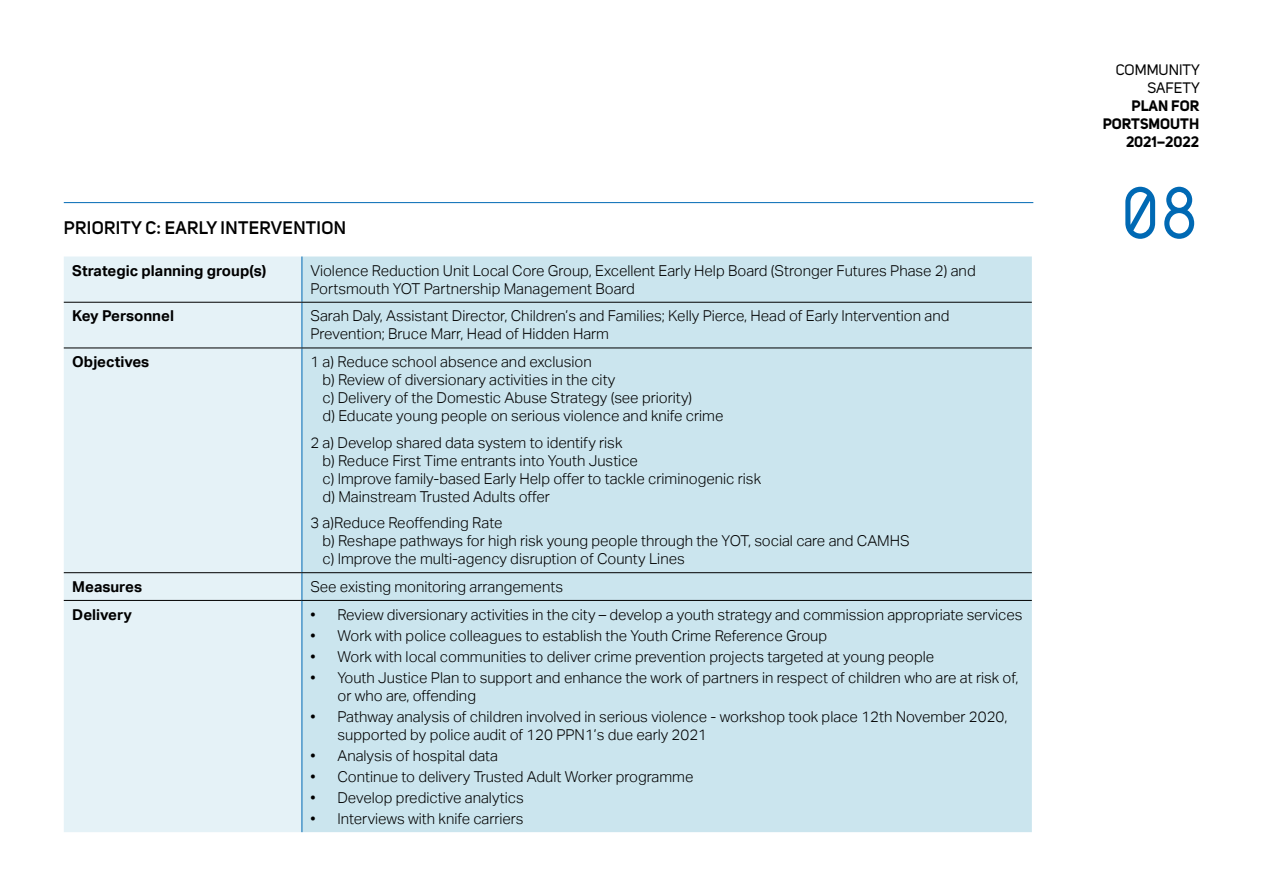
<style>
.page{position:relative;width:1263px;height:893px;background:#fff}
.page>*{position:absolute;margin:0;border:0;box-sizing:border-box;transform-origin:0 0}
.t1{font:70.5px "AHAMONO";color:#0069b4}
.t2{font:600 18px "Uni Sans";letter-spacing:.02em;color:#000}
.t3{font:300 15px/18px "Aktiv Grotesk";color:#000}
.t4{font:700 15px "Aktiv Grotesk";color:#000}
.t5{font:700 15px/18px "Uni Sans";color:#000;text-align:right}
.t6{font:15px/18px "Uni Sans";color:#000;text-align:right}
</style>
<div class="page">
<div style="left:64px;top:256px;width:238px;height:576px;background:#e5f2f7"></div>
<div style="left:303px;top:256px;width:729px;height:576px;background:#cbe5ee"></div>
<hr style="left:302px;top:256px;width:1px;height:46px;background:#0069b4">
<hr style="left:302px;top:303px;width:1px;height:45px;background:#0069b4">
<hr style="left:302px;top:348px;width:1px;height:224px;background:#0069b4">
<svg style="left:302px;top:573px;width:1px;height:27px"></svg>
<hr style="left:64px;top:302px;width:238px;height:1px;background:#000">
<hr style="left:302px;top:302px;width:730px;height:1px;background:#000">
<hr style="left:64px;top:348px;width:238px;height:1px;background:#000">
<hr style="left:302px;top:348px;width:730px;height:1px;background:#000">
<hr style="left:64px;top:572px;width:238px;height:1px;background:#000">
<hr style="left:302px;top:572px;width:730px;height:1px;background:#000">
<hr style="left:64px;top:600px;width:238px;height:1px;background:#000">
<hr style="left:302px;top:600px;width:730px;height:1px;background:#000">
<hr style="left:302px;top:601px;width:1px;height:231px;background:#0069b4">
<hr style="left:64px;top:202px;width:969px;height:1px;background:#0069b4">
<p class="t2" style="left:64px;top:217px;width:284px">PRIORITY C: EARLY INTERVENTION</p>
<p class="t4" style="left:72px;top:262px;width:196px">Strategic planning group(s)</p>
<p class="t3" style="left:310px;top:262px;width:667px">Violence Reduction Unit Local Core Group, Excellent Early Help Board (Stronger Futures Phase 2) and<br>Portsmouth YOT Partnership Management Board</p>
<p class="t4" style="left:72px;top:307px;width:103px">Key Personnel</p>
<p class="t3" style="left:310px;top:307px;width:640px">Sarah Daly, Assistant Director, Children’s and Families; Kelly Pierce, Head of Early Intervention and<br>Prevention; Bruce Marr, Head of Hidden Harm</p>
<p class="t4" style="left:72px;top:353px;width:79px">Objectives</p>
<p class="t3" style="left:310px;top:353px;width:283px">1 a) Reduce school absence and exclusion</p>
<p class="t3" style="left:323px;top:371px;width:294px">b) Review of diversionary activities in the city</p>
<p class="t3" style="left:323px;top:389px;width:371px">c) Delivery of the Domestic Abuse Strategy (see priority)</p>
<p class="t3" style="left:323px;top:407px;width:402px">d) Educate young people on serious violence and knife crime</p>
<p class="t3" style="left:310px;top:433px;width:313px">2 a) Develop shared data system to identify risk</p>
<p class="t3" style="left:323px;top:451px;width:317px">b) Reduce First Time entrants into Youth Justice</p>
<p class="t3" style="left:323px;top:469px;width:440px">c) Improve family-based Early Help offer to tackle criminogenic risk</p>
<p class="t3" style="left:323px;top:487px;width:229px">d) Mainstream Trusted Adults offer</p>
<p class="t3" style="left:310px;top:514px;width:194px">3 a)Reduce Reoffending Rate</p>
<p class="t3" style="left:323px;top:532px;width:589px">b) Reshape pathways for high risk young people through the YOT, social care and CAMHS</p>
<p class="t3" style="left:323px;top:550px;width:364px">c) Improve the multi-agency disruption of County Lines</p>
<p class="t4" style="left:72px;top:578px;width:71px">Measures</p>
<p class="t3" style="left:310px;top:578px;width:254px">See existing monitoring arrangements</p>
<p class="t4" style="left:72px;top:606px;width:61px">Delivery</p>
<p class="t3" style="left:310px;top:605px;width:714px">• Review diversionary activities in the city – develop a youth strategy and commission appropriate services</p>
<p class="t3" style="left:310px;top:626px;width:518px">• Work with police colleagues to establish the Youth Crime Reference Group</p>
<p class="t3" style="left:310px;top:647px;width:625px">• Work with local communities to deliver crime prevention projects targeted at young people</p>
<p class="t3" style="left:337px;top:668px;width:682px;text-indent:-27px">• Youth Justice Plan to support and enhance the work of partners in respect of children who are at risk of, or who are, offending</p>
<p class="t3" style="left:337px;top:707px;width:671px;text-indent:-27px">• Pathway analysis of children involved in serious violence - workshop took place 12th November 2020, supported by police audit of 120 PPN1’s due early 2021</p>
<p class="t3" style="left:310px;top:746px;width:189px">• Analysis of hospital data</p>
<p class="t3" style="left:310px;top:767px;width:385px">• Continue to delivery Trusted Adult Worker programme</p>
<p class="t3" style="left:310px;top:788px;width:215px">• Develop predictive analytics</p>
<p class="t3" style="left:310px;top:809px;width:215px">• Interviews with knife carriers</p>
<p class="t6" style="left:1116px;top:61px;width:85px">COMMUNITY<br>SAFETY</p>
<p class="t5" style="left:1103px;top:97px;width:98px">PLAN FOR<br>PORTSMOUTH<br>2021–2022</p>
<h1 class="t1" style="left:1120px;top:150px;width:80px">08</h1>
</div>
